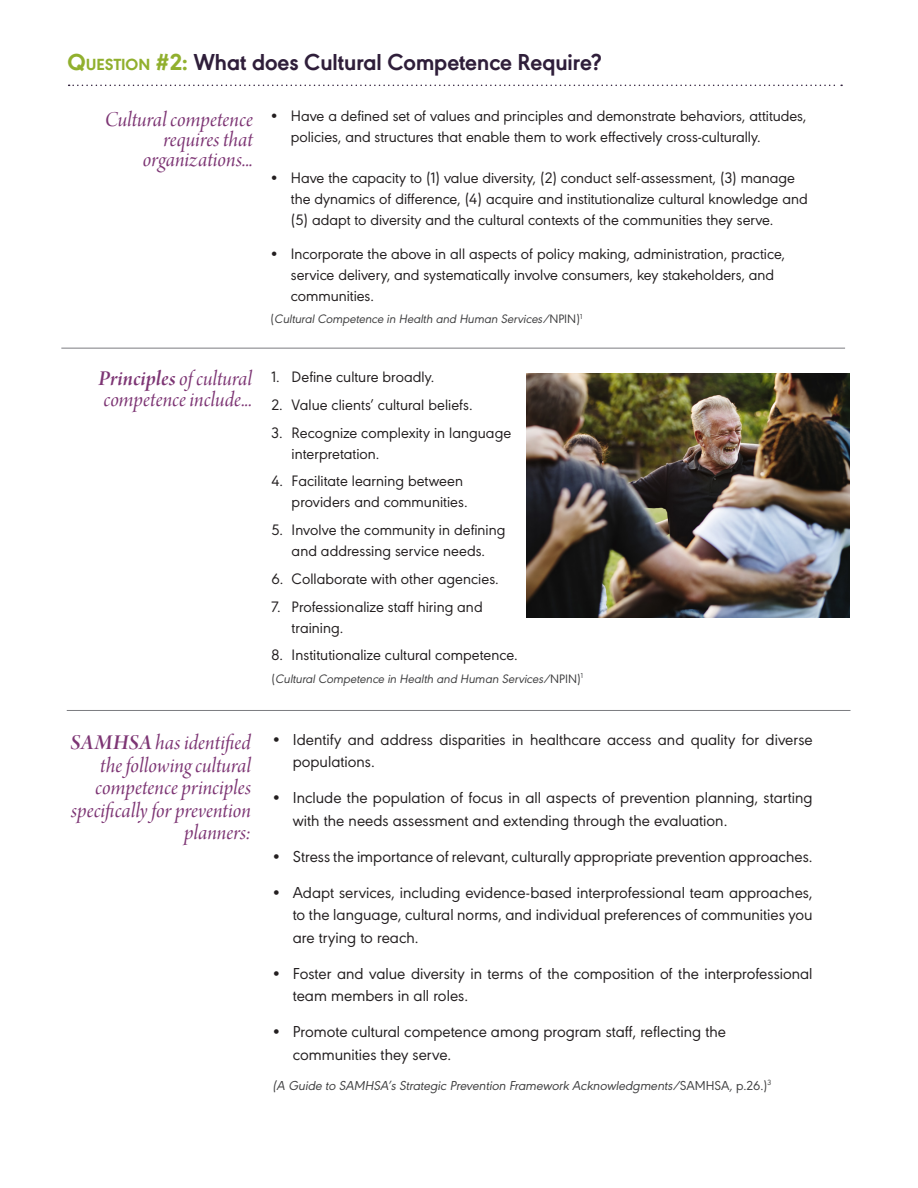
<style>
.page{position:relative;width:918px;height:1188px;background:#fff}
.page>*{position:absolute;margin:0;border:0;box-sizing:border-box;transform-origin:0 0}
.Main_Titles{font:700 24px "URW Geometric";color:#2f1e3a}
.t1{font:22.5px/22.5px "Arno Pro Italic Display";color:#7d3574;text-align:right}
.Body_Text{font:16.5px/22.5px "URW Geometric";color:#231f20}
.t2{font:15.75px/21px "URW Geometric";color:#231f20}
.Body_Text-2{font:italic 13.5px "URW Geometric";color:#3e3e3f}
.t3{font:italic 12.75px "URW Geometric";color:#3e3e3f}
.s1{font-weight:800;color:#91b02e}
.s2{font-weight:800;font-size:16.8px;color:#91b02e}
.s3{font-style:normal}
.s4{font-family:"Arno Pro Smbd Italic Display"}
</style>
<div class="page">
<svg style="left:69px;top:85px;width:773px;height:1px"></svg>
<hr style="left:61px;top:348px;width:784px;height:1px;background:#7b7c81">
<hr style="left:67px;top:710px;width:783px;height:1px;background:#7b7c81">
<img style="left:526px;top:373px;width:324px;height:244px">
<p class="Main_Titles" style="left:68px;top:44px;width:535px"><span class="s1">Q</span><span class="s2">UESTION</span> <span class="s1">#2:</span> What does Cultural Competence Require?</p>
<p class="t2" style="left:291px;top:104px;width:517px;text-indent:-20px">• Have a defined set of values and principles and demonstrate behaviors, attitudes, policies, and structures that enable them to work effectively cross-culturally.</p>
<p class="t2" style="left:291px;top:166px;width:518px;text-indent:-20px">• Have the capacity to (1) value diversity, (2) conduct self-assessment, (3) manage the dynamics of difference, (4) acquire and institutionalize cultural knowledge and (5) adapt to diversity and the cultural contexts of the communities they serve.</p>
<p class="t2" style="left:291px;top:242px;width:496px;text-indent:-20px">• Incorporate the above in all aspects of policy making, administration, practice, service delivery, and systematically involve consumers, key stakeholders, and communities.</p>
<p class="t3" style="left:271px;top:310px;width:313px"><span class="s3">(</span>Cultural Competence in Health and Human Services/<span class="s3">NPIN)</span><sup>1</sup></p>
<p class="t1" style="left:105px;top:110px;width:150px;line-height:20.2px">Cultural competence requires that organizations...</p>
<p class="t1" style="left:98px;top:370px;width:155px;line-height:20.2px;text-align:left"><span class="s4">Principles</span> of cultural competence include...</p>
<p class="t2" style="left:271px;top:365px;width:165px">1. Define culture broadly.</p>
<p class="t2" style="left:271px;top:393px;width:203px">2. Value clients’ cultural beliefs.</p>
<p class="t2" style="left:292px;top:421px;width:221px;text-indent:-20px">3. Recognize complexity in language interpretation.</p>
<p class="t2" style="left:271px;top:470px;width:198px;text-align:right">4. Facilitate learning between providers and communities.</p>
<p class="t2" style="left:271px;top:518px;width:236px;text-align:center">5. Involve the community in defining and addressing service needs.</p>
<p class="t2" style="left:271px;top:567px;width:229px">6. Collaborate with other agencies.</p>
<p class="t2" style="left:292px;top:595px;width:193px;text-indent:-20px">7. Professionalize staff hiring and training.</p>
<p class="t2" style="left:271px;top:644px;width:248px">8. Institutionalize cultural competence.</p>
<p class="t3" style="left:271px;top:669px;width:313px"><span class="s3">(</span>Cultural Competence in Health and Human Services/<span class="s3">NPIN)</span><sup>1</sup></p>
<p class="t1" style="left:71px;top:733px;width:182px"><span class="s4">SAMHSA</span> has identified the following cultural competence principles specifically for prevention planners:</p>
<p class="Body_Text" style="left:293px;top:727px;width:521px;text-indent:-20px">• Identify and address disparities in healthcare access and quality for diverse populations.</p>
<p class="Body_Text" style="left:293px;top:785px;width:521px;text-indent:-20px">• Include the population of focus in all aspects of prevention planning, starting with the needs assessment and extending through the evaluation.</p>
<p class="Body_Text" style="left:272px;top:844px;width:542px">• Stress the importance of relevant, culturally appropriate prevention approaches.</p>
<p class="Body_Text" style="left:293px;top:880px;width:521px;text-align:justify;text-indent:-20px">• Adapt services, including evidence-based interprofessional team approaches, to the language, cultural norms, and individual preferences of communities you are trying to reach.</p>
<p class="Body_Text" style="left:293px;top:961px;width:521px;text-indent:-20px">• Foster and value diversity in terms of the composition of the interprofessional team members in all roles.</p>
<p class="Body_Text" style="left:293px;top:1019px;width:435px;text-indent:-20px">• Promote cultural competence among program staff, reflecting the communities they serve.</p>
<p class="Body_Text-2" style="left:272px;top:1075px;width:500px">(A Guide to SAMHSA’s Strategic Prevention Framework Acknowledgments/<span class="s3">SAMHSA</span>, <span class="s3">p.26.)</span><sup>3</sup></p>
</div>
